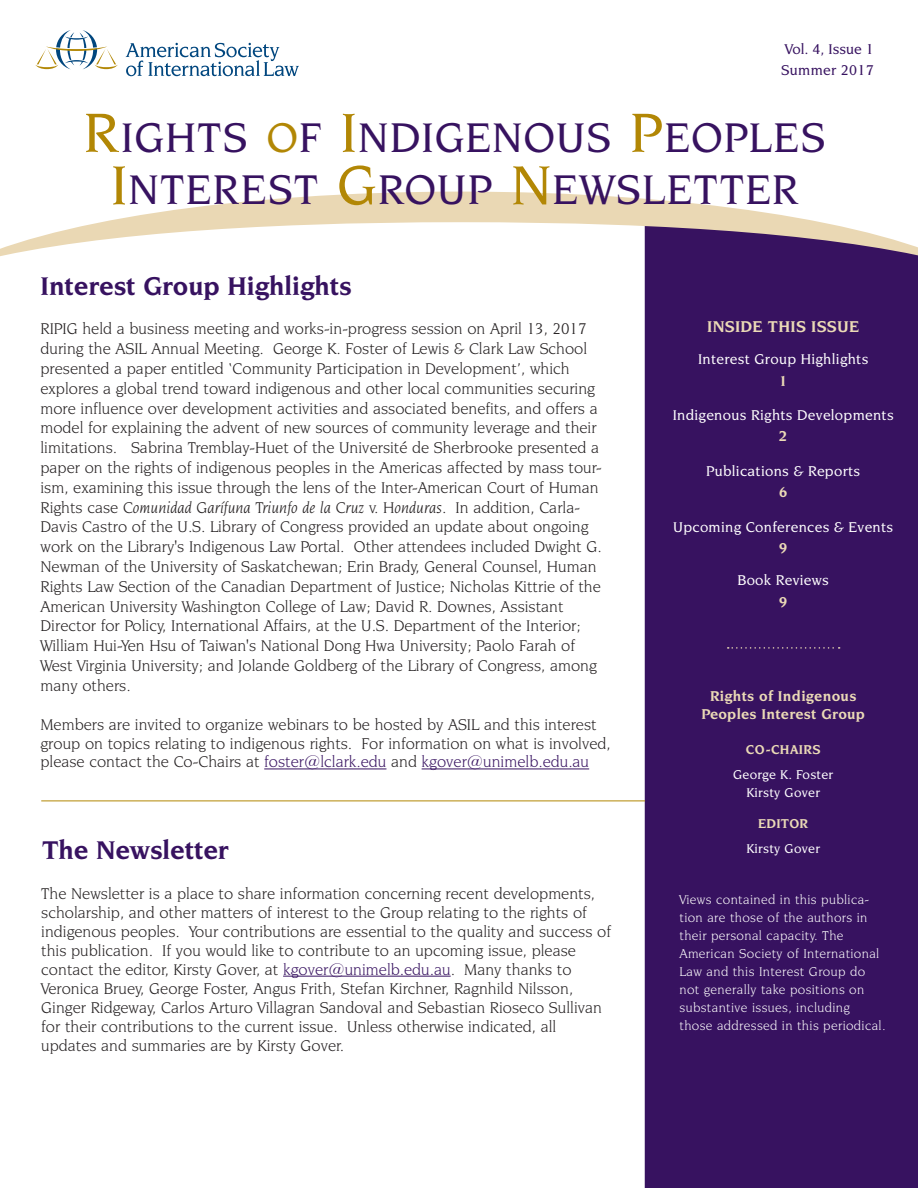
<style>
.page{position:relative;width:918px;height:1188px;background:#fff}
.page>*{position:absolute;margin:0;border:0;box-sizing:border-box;transform-origin:0 0}
.t1{font:500 43.8px/52.5px "Novarese IT Cby BT";letter-spacing:.035em;color:#371260;text-align:center}
.t2{font:700 27px "Novarese IT Cby BT";color:#371260}
.List_Paragraph{font:16.5px/19.8px "Novarese IT Cby BT";color:#231f20}
.t3{font:700 16.5px "Novarese IT Cby BT";letter-spacing:.02em;color:#ebdab6}
.t4{font:500 15px "Novarese IT Cby BT";letter-spacing:.02em;color:#fff}
.credit_title{font:700 15px/18px "Novarese IT Cby BT";letter-spacing:.02em;color:#ebdab6;text-align:center}
.t5{font:500 15px/21px "Novarese IT Cby BT";letter-spacing:.02em;color:#371260}
.t6{font:13.5px/18px "Novarese IT Cby BT";letter-spacing:.025em;color:#fff}
.t7{font:500 13.5px "Novarese IT Cby BT";letter-spacing:.02em;color:#fff}
.credit_title-2{font:700 13.5px "Novarese IT Cby BT";letter-spacing:.02em;color:#ebdab6}
.s1{font-size:58.5px;color:#b28705}
.s2{color:#b28705}
.s3{font-style:italic}
.s4{color:#371260}
</style>
<div class="page">
<svg style="left:126px;top:43px;width:173px;height:33px"></svg>
<svg style="left:35px;top:30px;width:83px;height:39px"></svg>
<div style="left:645px;top:266px;width:273px;height:922px;background:#371260"></div>
<svg style="left:0;top:192px;width:918px;height:74px"></svg>
<svg style="left:728px;top:647px;width:112px;height:2px"></svg>
<hr style="left:264px;top:769px;width:122px;height:1px;background:#371260">
<hr style="left:422px;top:769px;width:167px;height:1px;background:#371260">
<hr style="left:283px;top:976px;width:168px;height:1px;background:#371260">
<hr style="left:41px;top:801px;width:604px;height:1px;background:#b28705">
<p class="t5" style="left:781px;top:38px;width:94px">Vol. 4, Issue 1<br>Summer 2017</p>
<h1 class="t1" style="left:84px;top:111px;width:743px"><span class="s1">R</span>IGHTS <span class="s2">O</span>F <span class="s1">I</span>NDIGENOUS <span class="s1">P</span>EOPLES<br><span class="s1">I</span>NTEREST <span class="s1">G</span>ROUP <span class="s1">N</span>EWSLETTER</h1>
<p class="t2" style="left:40px;top:269px;width:313px">Interest Group Highlights</p>
<p class="List_Paragraph" style="left:40px;top:319px;width:563px">RIPIG held a business meeting and works-in-progress session on April 13, 2017 during the ASIL Annual Meeting. George K. Foster of Lewis &amp; Clark Law School presented a paper entitled ‘Community Participation in Development’, which explores a global trend toward indigenous and other local communities securing more influence over development activities and associated benefits, and offers a model for explaining the advent of new sources of community leverage and their limitations. Sabrina Tremblay-Huet of the Université de Sherbrooke presented a paper on the rights of indigenous peoples in the Americas affected by mass tour&shy;ism, examining this issue through the lens of the Inter-American Court of Human Rights case <span class="s3">Comunidad Garífuna Triunfo de la Cruz</span> v. <span class="s3">Honduras</span>. In addition, Carla-Davis Castro of the U.S. Library of Congress provided an update about ongoing work on the Library's Indigenous Law Portal. Other attendees included Dwight G.<br>Newman of the University of Saskatchewan; Erin Brady, General Counsel, Human Rights Law Section of the Canadian Department of Justice; Nicholas Kittrie of the American University Washington College of Law; David R. Downes, Assistant Director for Policy, International Affairs, at the U.S. Department of the Interior; William Hui-Yen Hsu of Taiwan's National Dong Hwa University; Paolo Farah of West Virginia University; and Jolande Goldberg of the Library of Congress, among many others.</p>
<p class="List_Paragraph" style="left:40px;top:714px;width:572px;line-height:19px">Members are invited to organize webinars to be hosted by ASIL and this interest group on topics relating to indigenous rights. For information on what is involved, please contact the Co-Chairs at <span class="s4">foster@lclark.edu</span> and <span class="s4">kgover@unimelb.edu.au</span></p>
<p class="t3" style="left:707px;top:317px;width:153px">INSIDE THIS ISSUE</p>
<p class="t4" style="left:698px;top:350px;width:172px">Interest Group Highlights</p>
<p class="credit_title" style="left:779px;top:371px;width:10px">1</p>
<p class="t4" style="left:673px;top:406px;width:222px">Indigenous Rights Developments</p>
<p class="credit_title" style="left:779px;top:427px;width:10px">2</p>
<p class="t4" style="left:706px;top:462px;width:156px">Publications &amp; Reports</p>
<p class="credit_title" style="left:779px;top:483px;width:10px">6</p>
<p class="t4" style="left:673px;top:518px;width:222px">Upcoming Conferences &amp; Events</p>
<p class="credit_title" style="left:779px;top:539px;width:10px">9</p>
<p class="t4" style="left:737px;top:571px;width:93px">Book Reviews</p>
<p class="credit_title" style="left:779px;top:592px;width:10px">9</p>
<p class="credit_title" style="left:701px;top:686px;width:165px">Rights of Indigenous<br>Peoples Interest Group</p>
<p class="credit_title-2" style="left:746px;top:741px;width:76px">CO-CHAIRS</p>
<p class="t7" style="left:733px;top:766px;width:102px">George K. Foster</p>
<p class="t7" style="left:746px;top:784px;width:75px">Kirsty Gover</p>
<p class="credit_title-2" style="left:758px;top:815px;width:52px">EDITOR</p>
<p class="t7" style="left:746px;top:840px;width:75px">Kirsty Gover</p>
<p class="t2" style="left:42px;top:834px;width:188px">The Newsletter</p>
<p class="List_Paragraph" style="left:41px;top:884px;width:571px;line-height:19px">The Newsletter is a place to share information concerning recent developments, scholarship, and other matters of interest to the Group relating to the rights of indigenous peoples. Your contributions are essential to the quality and success of this publication. If you would like to contribute to an upcoming issue, please contact the editor, Kirsty Gover, at <span class="s4">kgover@unimelb.edu.au</span>. Many thanks to Veronica Bruey, George Foster, Angus Frith, Stefan Kirchner, Ragnhild Nilsson, Ginger Ridgeway, Carlos Arturo Villagran Sandoval and Sebastian Rioseco Sullivan for their contributions to the current issue. Unless otherwise indicated, all updates and summaries are by Kirsty Gover.</p>
<p class="t6" style="left:680px;top:890px;width:208px">Views contained in this publica&shy;tion are those of the authors in their personal capacity. The<br>American Society of International<br>Law and this Interest Group do not generally take positions on substantive issues, including those addressed in this periodical.</p>
</div>
